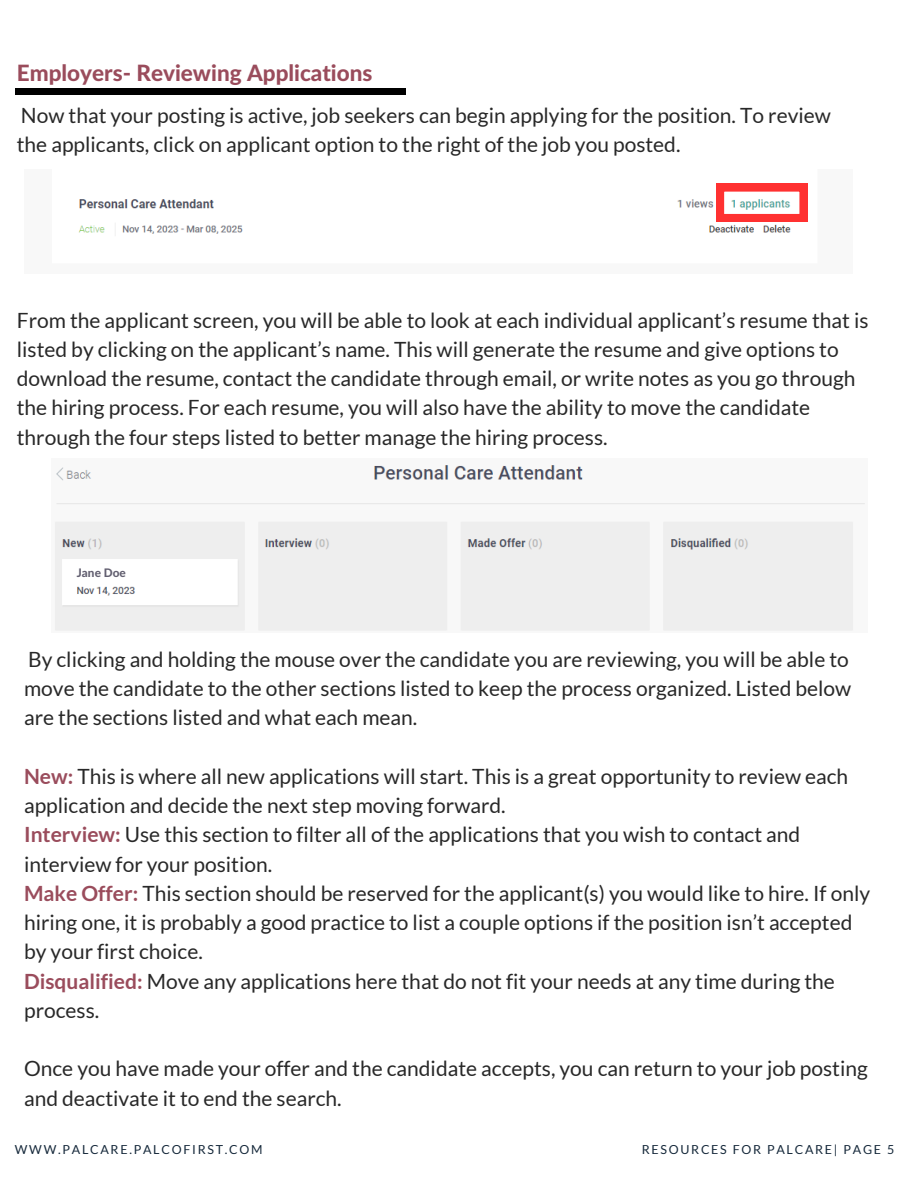
<style>
.page{position:relative;width:918px;height:1188px;background:#fff}
.page>*{position:absolute;margin:0;border:0;box-sizing:border-box;transform-origin:0 0}
.t1{font:800 22.5px "Lato Latin";color:#9a4c5c}
.t2{font:21px/29.2px "Lato";color:#282828}
.t3{font:12.45px "Lato";letter-spacing:.14em;color:#15283a}
.t4{font:800 11.85px "Lato Latin";color:#636071}
.s1{font-weight:700;color:#9a4c5c}
</style>
<div class="page">
<div style="left:15px;top:88px;width:391px;height:6px;background:#000"></div>
<img style="left:78px;top:183px;width:730px;height:53px">
<svg style="left:716px;top:184px;width:91px;height:38px"></svg>
<img style="left:55px;top:465px;width:810px;height:166px">
<div style="left:71px;top:568px;width:68px;height:14px;background:#fff"></div>
<p class="t1" style="left:17px;top:63px;width:357px">Employers- Reviewing Applications</p>
<p class="t2" style="left:17px;top:100px;width:816px">Now that your posting is active, job seekers can begin applying for the position. To review the applicants, click on applicant option to the right of the job you posted.</p>
<p class="t2" style="left:17px;top:305px;width:853px">From the applicant screen, you will be able to look at each individual applicant’s resume that is listed by clicking on the applicant’s name. This will generate the resume and give options to download the resume, contact the candidate through email, or write notes as you go through the hiring process. For each resume, you will also have the ability to move the candidate through the four steps listed to better manage the hiring process.</p>
<p class="t4" style="left:77px;top:567px;width:51px">Jane Doe</p>
<p class="t2" style="left:24px;top:644px;width:829px;text-align:justify">By clicking and holding the mouse over the candidate you are reviewing, you will be able to move the candidate to the other sections listed to keep the process organized. Listed below are the sections listed and what each mean.</p>
<p class="t2" style="left:24px;top:761px;width:826px"><span class="s1">New:</span> This is where all new applications will start. This is a great opportunity to review each application and decide the next step moving forward.</p>
<p class="t2" style="left:24px;top:820px;width:778px"><span class="s1">Interview:</span> Use this section to filter all of the applications that you wish to contact and interview for your position.</p>
<p class="t2" style="left:24px;top:878px;width:848px"><span class="s1">Make Offer:</span> This section should be reserved for the applicant(s) you would like to hire. If only hiring one, it is probably a good practice to list a couple options if the position isn’t accepted by your first choice.</p>
<p class="t2" style="left:24px;top:966px;width:812px"><span class="s1">Disqualified:</span> Move any applications here that do not fit your needs at any time during the process.</p>
<p class="t2" style="left:24px;top:1054px;width:845px">Once you have made your offer and the candidate accepts, you can return to your job posting and deactivate it to end the search.</p>
<p class="t3" style="left:15px;top:1142px;width:249px">WWW.PALCARE.PALCOFIRST.COM</p>
<p class="t3" style="left:642px;top:1142px;width:254px">RESOURCES FOR PALCARE| PAGE 5</p>
</div>
